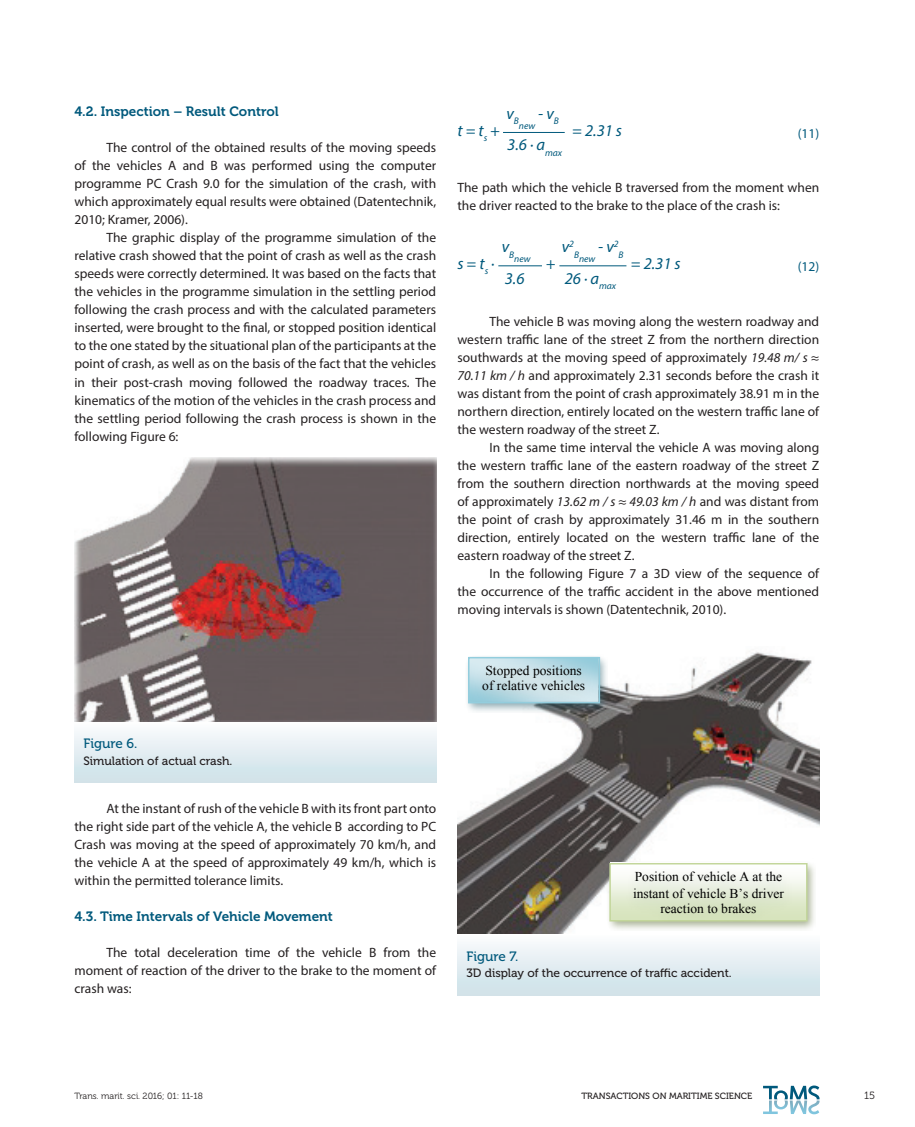
<style>
.page{position:relative;width:915px;height:1127px;background:#fff}
.page>*{position:absolute;margin:0;border:0;box-sizing:border-box;transform-origin:0 0}
.Body_text{font:italic 16.5px "Myriad Pro";color:#00597c}
.Body_text-2{font:13.5px/18px "Myriad Pro";color:#231f20;text-align:justify}
.t1{font:13.5px/15px "Times New Roman";color:#000}
.podnaslov{font:13.5px "Museo 700";color:#00597c}
.Figure{font:13.5px "Museo 500";color:#00597c}
.Body_text-3{font:13.5px "Myriad Pro";color:#00597c}
.Figure_naslov{font:12px "Museo 500";color:#231f20}
.t2{font:10.5px "Museo 300";color:#231f20}
.Body_text-4{font:italic 9.6px "Myriad Pro";color:#00597c}
.t3{font:9px "Museo 300";color:#231f20}
.t4{font:9px "Museo 500";color:#231f20}
.s1{font-style:italic}
</style>
<div class="page">
<svg style="left:763px;top:1085px;width:56px;height:29px"></svg>
<div style="left:74px;top:721px;width:362px;height:62px;background:linear-gradient(to bottom,#fdfdfe,#cde1e8)"></div>
<div style="left:457px;top:933px;width:362px;height:62px;background:linear-gradient(to bottom,#fdfdfe,#cde1e8)"></div>
<img style="left:74px;top:458px;width:362px;height:263px">
<img style="left:457px;top:652px;width:362px;height:281px">
<img style="left:457px;top:652px;width:153px;height:63px">
<img style="left:598px;top:858px;width:221px;height:75px">
<hr style="left:503px;top:132px;width:61px;height:1px;background:#00597c">
<hr style="left:559px;top:266px;width:67px;height:1px;background:#00597c">
<hr style="left:498px;top:266px;width:43px;height:1px;background:#00597c">
<p class="podnaslov" style="left:74px;top:104px;width:205px">4.2. Inspection – Result Control</p>
<p class="Body_text-2" style="left:74px;top:139px;width:363px;text-indent:32px">The control of the obtained results of the moving speeds of the vehicles A and B was performed using the computer programme PC Crash 9.0 for the simulation of the crash, with which approximately equal results were obtained (Datentechnik, 2010; Kramer, 2006).</p>
<p class="Body_text-2" style="left:74px;top:229px;width:363px;text-indent:32px">The graphic display of the programme simulation of the relative crash showed that the point of crash as well as the crash speeds were correctly determined. It was based on the facts that the vehicles in the programme simulation in the settling period following the crash process and with the calculated parameters inserted, were brought to the final, or stopped position identical to the one stated by the situational plan of the participants at the point of crash, as well as on the basis of the fact that the vehicles in their post-crash moving followed the roadway traces. The kinematics of the motion of the vehicles in the crash process and the settling period following the crash process is shown in the following Figure 6:</p>
<p class="Figure" style="left:83px;top:736px;width:55px">Figure 6.</p>
<p class="Figure_naslov" style="left:83px;top:754px;width:150px">Simulation of actual crash.</p>
<p class="Body_text-2" style="left:74px;top:799px;width:363px;text-indent:32px">At the instant of rush of the vehicle B with its front part onto the right side part of the vehicle A, the vehicle B according to PC Crash was moving at the speed of approximately 70 km/h, and the vehicle A at the speed of approximately 49 km/h, which is within the permitted tolerance limits.</p>
<p class="podnaslov" style="left:74px;top:909px;width:260px">4.3. Time Intervals of Vehicle Movement</p>
<p class="Body_text-2" style="left:74px;top:943px;width:363px;text-indent:32px">The total deceleration time of the vehicle B from the moment of reaction of the driver to the brake to the moment of crash was:</p>
<p class="Body_text" style="left:506px;top:103px;width:14px">v<sub>B</sub></p>
<p class="Body_text" style="left:538px;top:103px;width:22px">- v<sub>B</sub></p>
<p class="Body_text-4" style="left:518px;top:120px;width:18px">new</p>
<p class="Body_text" style="left:457px;top:120px;width:44px">t = t<sub>s</sub> +</p>
<p class="Body_text" style="left:572px;top:120px;width:51px">= 2.31 s</p>
<p class="Body_text" style="left:507px;top:134px;width:56px">3.6 ∙ a<sub>max</sub></p>
<p class="Body_text-3" style="left:797px;top:125px;width:23px">(11)</p>
<p class="Body_text-2" style="left:457px;top:178px;width:363px">The path which the vehicle B traversed from the moment when the driver reacted to the brake to the place of the crash is:</p>
<p class="Body_text" style="left:561px;top:236px;width:14px">v<sup>2</sup></p>
<p class="Body_text" style="left:598px;top:236px;width:22px">- v<sup>2</sup></p>
<p class="Body_text" style="left:501px;top:236px;width:14px">v<sub>B</sub></p>
<p class="Body_text-4" style="left:573px;top:248px;width:6px">B</p>
<p class="Body_text-4" style="left:618px;top:248px;width:6px">B</p>
<p class="Body_text-4" style="left:514px;top:253px;width:18px">new</p>
<p class="Body_text-4" style="left:578px;top:253px;width:18px">new</p>
<p class="Body_text" style="left:457px;top:253px;width:39px">s = t<sub>s</sub> ∙</p>
<p class="Body_text" style="left:545px;top:253px;width:11px">+</p>
<p class="Body_text" style="left:630px;top:253px;width:51px">= 2.31 s</p>
<p class="Body_text" style="left:564px;top:268px;width:53px">26 ∙ a<sub>max</sub></p>
<p class="Body_text" style="left:504px;top:268px;width:21px">3.6</p>
<p class="Body_text-3" style="left:797px;top:258px;width:23px">(12)</p>
<p class="Body_text-2" style="left:457px;top:313px;width:363px;text-indent:32px">The vehicle B was moving along the western roadway and western traffic lane of the street Z from the northern direction southwards at the moving speed of approximately <span class="s1">19.48 m/ s ≈ 70.11 km / h</span> and approximately 2.31 seconds before the crash it was distant from the point of crash approximately 38.91 m in the northern direction, entirely located on the western traffic lane of the western roadway of the street Z.</p>
<p class="Body_text-2" style="left:457px;top:439px;width:363px;text-indent:32px">In the same time interval the vehicle A was moving along the western traffic lane of the eastern roadway of the street Z from the southern direction northwards at the moving speed of approximately <span class="s1">13.62 m / s ≈ 49.03 km / h</span> and was distant from the point of crash by approximately 31.46 m in the southern direction, entirely located on the western traffic lane of the eastern roadway of the street Z.</p>
<p class="Body_text-2" style="left:457px;top:565px;width:363px;text-indent:32px">In the following Figure 7 a 3D view of the sequence of the occurrence of the traffic accident in the above mentioned moving intervals is shown (Datentechnik, 2010).</p>
<p class="t1" style="left:482px;top:663px;width:104px">Stopped positions of relative vehicles</p>
<p class="t1" style="left:632px;top:868px;width:152px;line-height:16.5px">Position of vehicle A at the instant of vehicle B’s driver</p>
<p class="t1" style="left:660px;top:900px;width:97px">reaction to brakes</p>
<p class="Figure" style="left:466px;top:949px;width:53px">Figure 7.</p>
<p class="Figure_naslov" style="left:466px;top:966px;width:267px">3D display of the occurrence of traffic accident.</p>
<p class="t3" style="left:74px;top:1091px;width:130px">Trans. marit. sci. 2016; 01: 11-18</p>
<p class="t4" style="left:581px;top:1091px;width:172px">TRANSACTIONS ON MARITIME SCIENCE</p>
<p class="t2" style="left:863px;top:1090px;width:12px">15</p>
</div>
